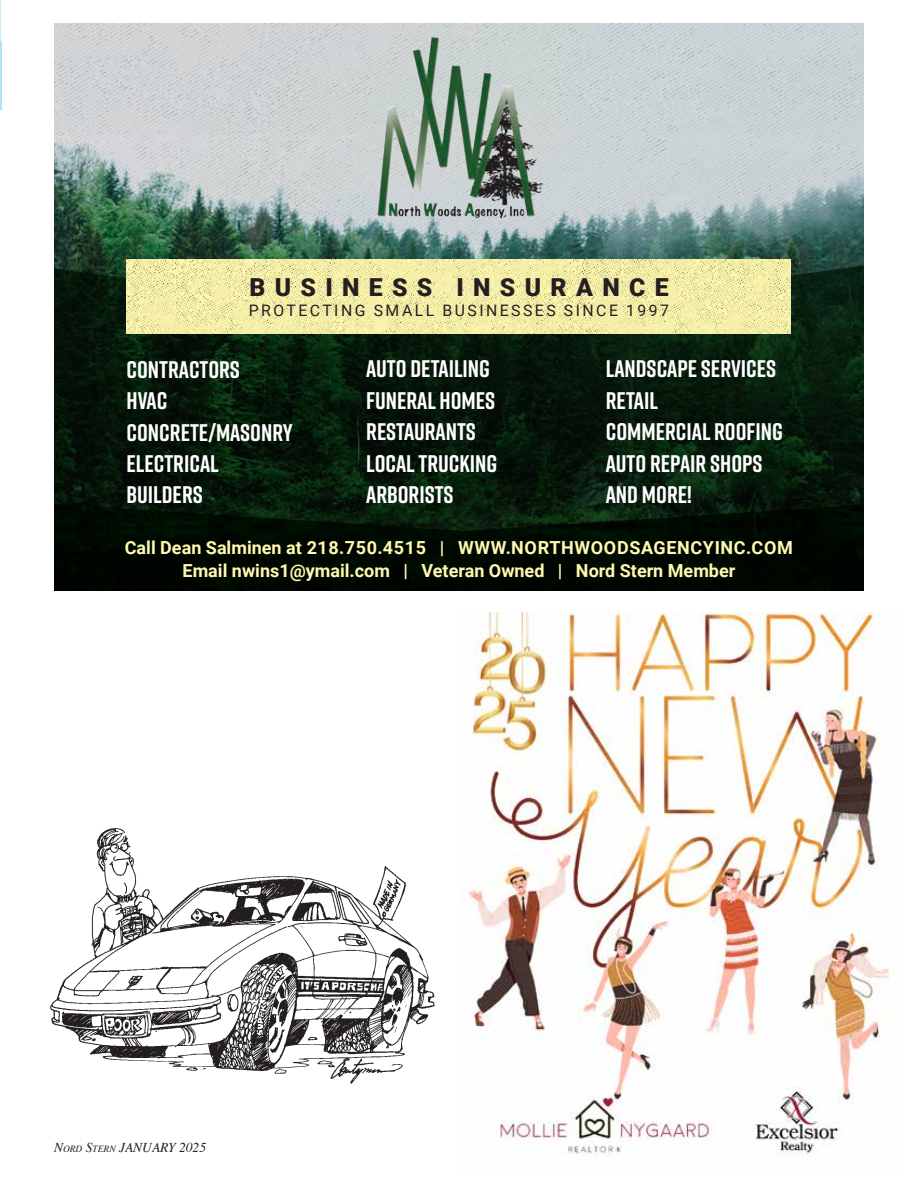
<style>
.page{position:relative;width:918px;height:1188px;background:#fff}
.page>*{position:absolute;margin:0;border:0;box-sizing:border-box;transform-origin:0 0}
.t1{font:900 24.75px "Roboto";letter-spacing:.375em;color:#231f20}
.t2{font:700 24px/31.5px "Rift";color:#fff}
.t3{font:700 18px/23.2px "Roboto";color:#fff9b0;text-align:center}
.t4{font:15.9px "Roboto";letter-spacing:.155em;color:#231f20}
.t5{font:italic 13.5px "Times";color:#231f20}
.s1{font-size:9.45px}
</style>
<div class="page">
<hr style="left:0;top:0;width:1px;height:95px;background:#b1e2f4">
<hr style="left:0;top:41px;width:1px;height:69px;background:#b1e2f4">
<img style="left:54px;top:23px;width:810px;height:232px">
<img style="left:375px;top:36px;width:168px;height:185px">
<svg style="left:54px;top:255px;width:810px;height:248px;background:#071b0c"></svg>
<img style="left:127px;top:259px;width:664px;height:75px">
<svg style="left:54px;top:503px;width:810px;height:87px;background:#010b02"></svg>
<img style="left:459px;top:613px;width:430px;height:543px">
<img style="left:50px;top:828px;width:385px;height:256px">
<p class="t1" style="left:249px;top:270px;width:421px">BUSINESS INSURANCE</p>
<p class="t4" style="left:249px;top:300px;width:422px">PROTECTING SMALL BUSINESSES SINCE 1997</p>
<p class="t2" style="left:127px;top:353px;width:168px">CONTRACTORS<br>HVAC<br>CONCRETE/MASONRY<br>ELECTRICAL<br>BUILDERS</p>
<p class="t2" style="left:366px;top:353px;width:133px">AUTO DETAILING<br>FUNERAL HOMES<br>RESTAURANTS<br>LOCAL TRUCKING<br>ARBORISTS</p>
<p class="t2" style="left:606px;top:353px;width:179px">LANDSCAPE SERVICES<br>RETAIL<br>COMMERCIAL ROOFING<br>AUTO REPAIR SHOPS<br>AND MORE!</p>
<p class="t3" style="left:125px;top:535px;width:669px">Call Dean Salminen at 218.750.4515 | WWW.NORTHWOODSAGENCYINC.COM<br>Email nwins1@ymail.com | Veteran Owned | Nord Stern Member</p>
<p class="t5" style="left:54px;top:1136px;width:154px">N<span class="s1">ORD</span> S<span class="s1">TERN</span> JANUARY 2025</p>
</div>
